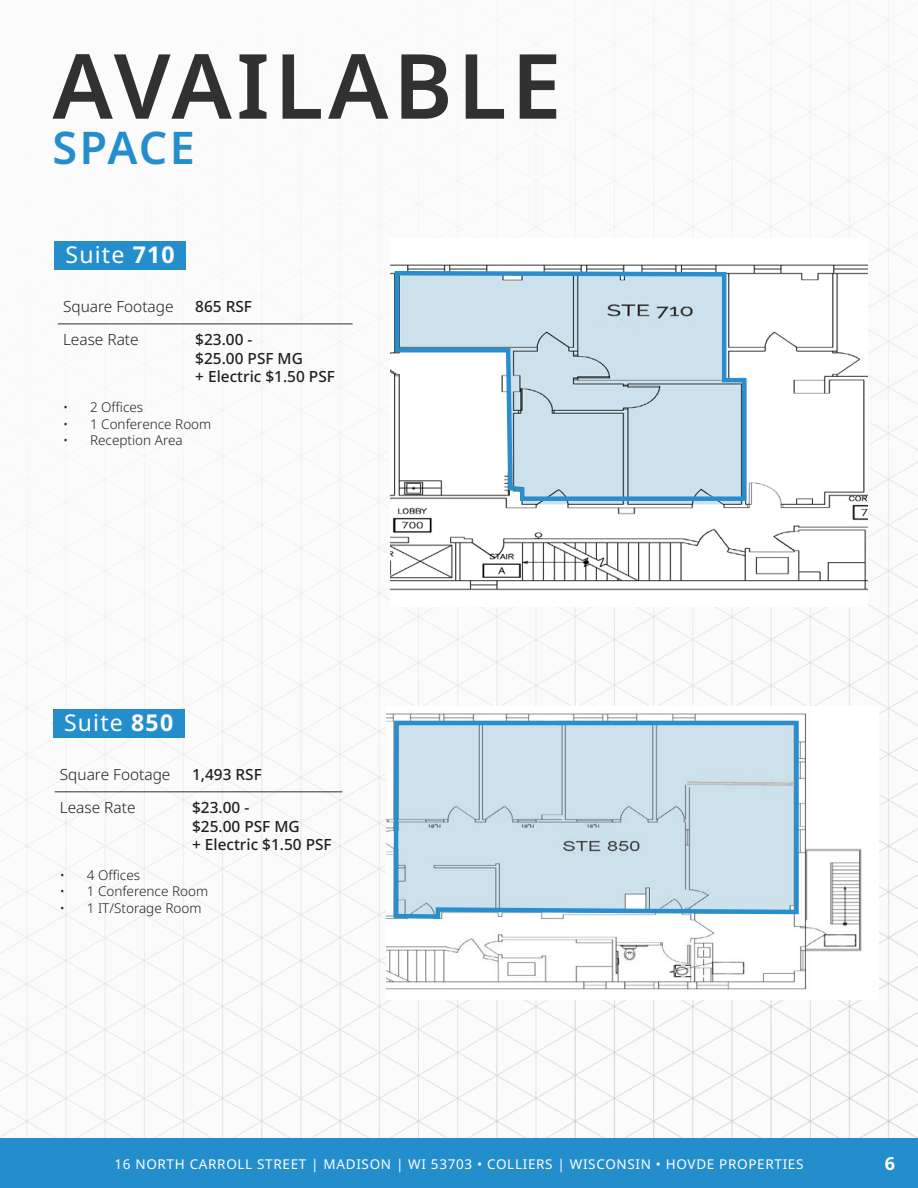
<style>
.page{position:relative;width:918px;height:1188px;background:#fff}
.page>*{position:absolute;margin:0;border:0;box-sizing:border-box;transform-origin:0 0}
.t1{font:600 90px "Noto Sans";letter-spacing:.05em;color:#323031}
.t2{font:600 45px "Noto Sans";letter-spacing:.04em;color:#248ecd}
.t3{font:23.1px "Noto Sans";letter-spacing:.05em;color:#fff}
.t4{font:700 18px "Noto Sans";color:#fff}
.t5{font:500 15.45px "Noto Sans";color:#231f20}
.t6{font:300 15.45px "Noto Sans";color:#231f20}
.t7{font:300 13.5px "Noto Sans";color:#231f20}
.t8{font:13.5px "Noto Sans";letter-spacing:.05em;color:#fff}
.s1{font-weight:700}
</style>
<div class="page">
<img style="left:0;top:0;width:918px;height:1138px">
<div style="left:0;top:1138px;width:918px;height:50px;background:#248ecd"></div>
<img style="left:386px;top:706px;width:492px;height:294px">
<div style="left:53px;top:710px;width:132px;height:28px;background:#248ecd"></div>
<hr style="left:55px;top:792px;width:132px;height:1px;background:#323031">
<hr style="left:187px;top:792px;width:155px;height:1px;background:#323031">
<svg style="left:391px;top:718px;width:410px;height:203px;background:#c6dce7"></svg>
<img style="left:391px;top:239px;width:476px;height:368px">
<div style="left:54px;top:242px;width:132px;height:28px;background:#248ecd"></div>
<hr style="left:58px;top:324px;width:132px;height:1px;background:#323031">
<hr style="left:190px;top:324px;width:163px;height:1px;background:#323031">
<svg style="left:392px;top:269px;width:357px;height:234px"></svg>
<p class="t1" style="left:52px;top:23px;width:511px">AVAILABLE</p>
<p class="t2" style="left:52px;top:116px;width:144px">SPACE</p>
<p class="t3" style="left:66px;top:239px;width:111px">Suite <span class="s1">710</span></p>
<p class="t6" style="left:63px;top:295px;width:112px">Square Footage</p>
<p class="t5" style="left:195px;top:295px;width:58px">865 RSF</p>
<p class="t6" style="left:63px;top:329px;width:77px">Lease Rate</p>
<p class="t5" style="left:195px;top:329px;width:59px">$23.00 -</p>
<p class="t5" style="left:195px;top:348px;width:109px">$25.00 PSF MG</p>
<p class="t5" style="left:195px;top:366px;width:141px">+ Electric $1.50 PSF</p>
<p class="t7" style="left:63px;top:398px;width:82px">• 2 Offices</p>
<p class="t7" style="left:63px;top:414px;width:150px">• 1 Conference Room</p>
<p class="t7" style="left:63px;top:430px;width:121px">• Reception Area</p>
<p class="t3" style="left:48px;top:244px;width:111px">Suite <span class="s1">200</span></p>
<p class="t3" style="left:64px;top:707px;width:111px">Suite <span class="s1">850</span></p>
<p class="t6" style="left:60px;top:763px;width:112px">Square Footage</p>
<p class="t5" style="left:192px;top:763px;width:71px">1,493 RSF</p>
<p class="t6" style="left:60px;top:797px;width:77px">Lease Rate</p>
<p class="t5" style="left:192px;top:797px;width:59px">$23.00 -</p>
<p class="t5" style="left:192px;top:815px;width:109px">$25.00 PSF MG</p>
<p class="t5" style="left:192px;top:834px;width:141px">+ Electric $1.50 PSF</p>
<p class="t7" style="left:60px;top:866px;width:82px">• 4 Offices</p>
<p class="t7" style="left:60px;top:882px;width:150px">• 1 Conference Room</p>
<p class="t7" style="left:60px;top:898px;width:143px">• 1 IT/Storage Room</p>
<p class="t3" style="left:46px;top:711px;width:111px">Suite <span class="s1">200</span></p>
<p class="t8" style="left:114px;top:1155px;width:691px">16 NORTH CARROLL STREET | MADISON | WI 53703 • COLLIERS | WISCONSIN • HOVDE PROPERTIES</p>
<p class="t4" style="left:885px;top:1151px;width:12px">6</p>
</div>
